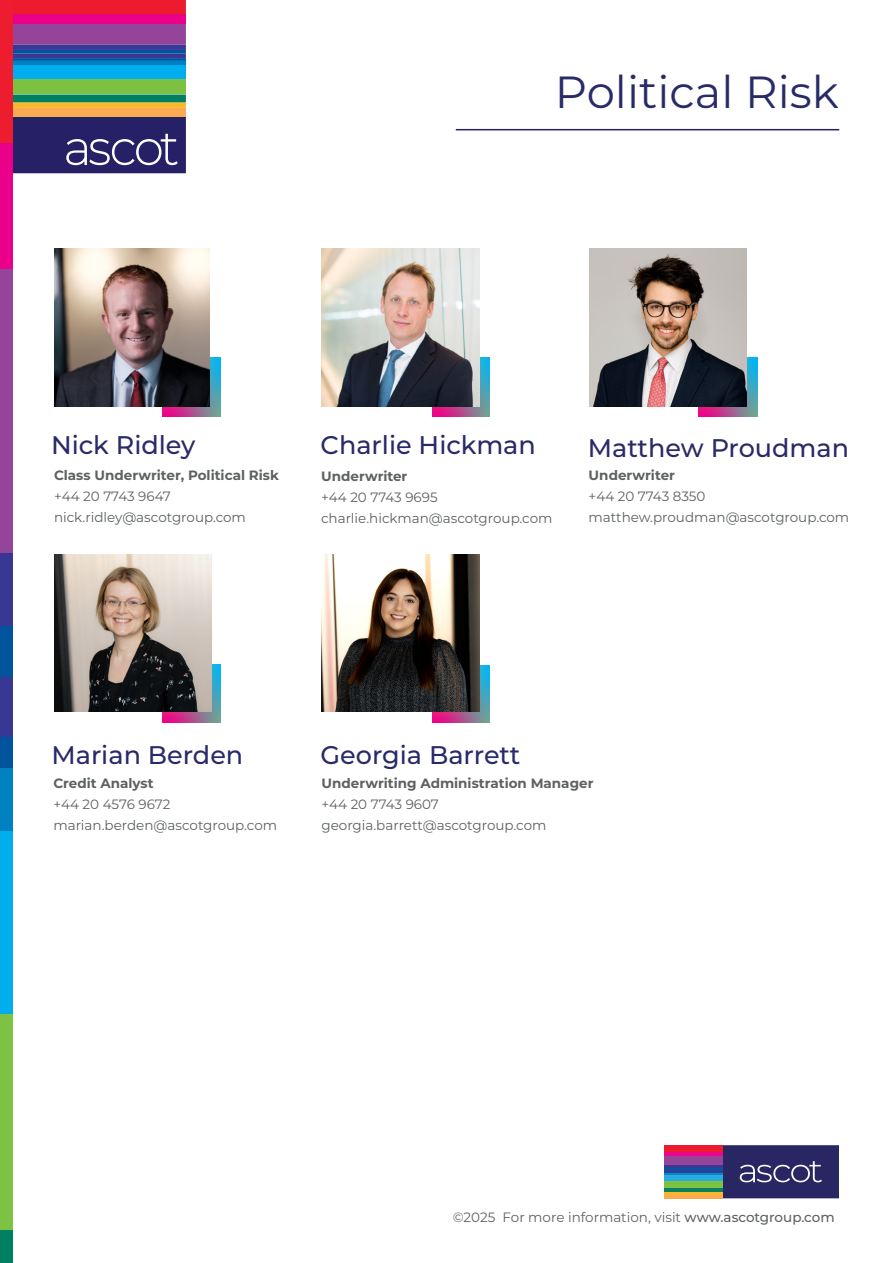
<style>
.page{position:relative;width:893px;height:1263px;background:#fff}
.page>*{position:absolute;margin:0;border:0;box-sizing:border-box;transform-origin:0 0}
.t1{font:45px "Montserrat";color:#292b69}
.t2{font:500 25.5px "Montserrat";color:#292b69}
.t3{font:13.5px/21px "Montserrat";color:#5d6161}
.t4{font:13.5px "Montserrat";color:#5e6262}
.s1{font-weight:700}
.s2{font-weight:500}
</style>
<div class="page">
<svg style="left:665px;top:1145px;width:174px;height:53px;background:#504672"></svg>
<svg style="left:13px;top:116px;width:173px;height:57px;background:#3b3572"></svg>
<div style="left:13px;top:108px;width:173px;height:8px;background:#f9aa53"></div>
<div style="left:13px;top:78px;width:173px;height:16px;background:#7dc142"></div>
<div style="left:13px;top:65px;width:173px;height:13px;background:#00adee"></div>
<div style="left:13px;top:60px;width:173px;height:5px;background:#0081c3"></div>
<svg style="left:13px;top:24px;width:173px;height:36px;background:#67469a"></svg>
<div style="left:13px;top:14px;width:173px;height:10px;background:#eb008b"></div>
<div style="left:13px;top:0;width:173px;height:14px;background:#ec1c2e"></div>
<svg style="left:13px;top:94px;width:173px;height:14px;background:#6e9c54"></svg>
<div style="left:0;top:269px;width:13px;height:285px;background:#944599"></div>
<div style="left:0;top:1230px;width:13px;height:33px;background:#008061"></div>
<div style="left:0;top:1013px;width:13px;height:217px;background:#7dc242"></div>
<div style="left:0;top:831px;width:13px;height:182px;background:#00aded"></div>
<div style="left:0;top:753px;width:13px;height:78px;background:#0082c2"></div>
<div style="left:0;top:696px;width:13px;height:72px;background:#00549e"></div>
<div style="left:0;top:665px;width:13px;height:72px;background:#383894"></div>
<div style="left:0;top:605px;width:13px;height:71px;background:#00549e"></div>
<div style="left:0;top:554px;width:13px;height:72px;background:#383894"></div>
<div style="left:0;top:143px;width:13px;height:126px;background:#eb008c"></div>
<div style="left:0;top:0;width:13px;height:143px;background:#ed1c2e"></div>
<hr style="left:456px;top:129px;width:383px;height:1px;background:#262066">
<img style="left:433px;top:358px;width:57px;height:59px">
<img style="left:162px;top:665px;width:58px;height:58px">
<img style="left:698px;top:358px;width:59px;height:59px">
<img style="left:322px;top:249px;width:157px;height:157px">
<img style="left:589px;top:249px;width:158px;height:157px">
<img style="left:162px;top:358px;width:58px;height:59px">
<img style="left:54px;top:249px;width:155px;height:157px">
<img style="left:432px;top:665px;width:58px;height:58px">
<img style="left:322px;top:555px;width:157px;height:157px">
<img style="left:54px;top:555px;width:157px;height:157px">
<h1 class="t1" style="left:555px;top:62px;width:285px">Political Risk</h1>
<p class="t2" style="left:51px;top:427px;width:146px">Nick Ridley</p>
<p class="t3" style="left:54px;top:464px;width:226px"><span class="s1">Class Underwriter, Political Risk </span>+44 20 7743 9647 nick.ridley@ascotgroup.com</p>
<p class="t2" style="left:321px;top:427px;width:217px">Charlie Hickman</p>
<p class="t2" style="left:588px;top:430px;width:263px">Matthew Proudman</p>
<p class="t3" style="left:321px;top:465px;width:233px"><span class="s1">Underwriter<br></span>+44 20 7743 9695 charlie.hickman@ascotgroup.com</p>
<p class="t3" style="left:589px;top:465px;width:262px"><span class="s1">Underwriter<br></span>+44 20 7743 8350 matthew.proudman@ascotgroup.com</p>
<p class="t2" style="left:51px;top:737px;width:193px">Marian Berden</p>
<p class="t3" style="left:53px;top:772px;width:225px"><span class="s1">Credit Analyst<br></span>+44 20 4576 9672 marian.berden@ascotgroup.com</p>
<p class="t2" style="left:321px;top:737px;width:201px">Georgia Barrett</p>
<p class="t3" style="left:321px;top:772px;width:274px"><span class="s1">Underwriting Administration Manager </span>+44 20 7743 9607 georgia.barrett@ascotgroup.com</p>
<p class="t4" style="left:453px;top:1208px;width:383px">©2025 For more information, visit <span class="s2">www.ascotgroup.com</span></p>
</div>
